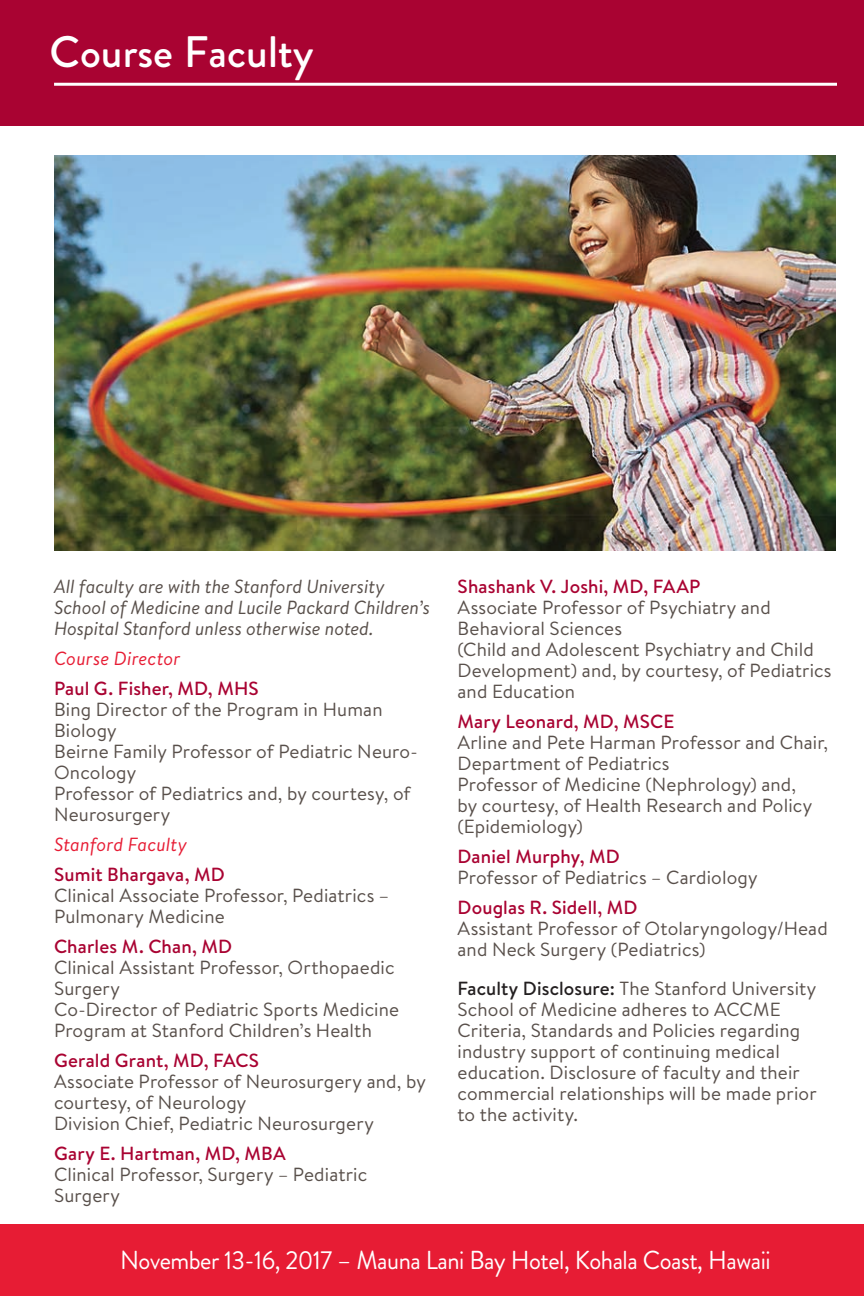
<style>
.page{position:relative;width:864px;height:1296px;background:#fff}
.page>*{position:absolute;margin:0;border:0;box-sizing:border-box;transform-origin:0 0}
.t1{font:500 44px "Brandon Grotesque";color:#fff}
.t2{font:26px "Brandon Grotesque";letter-spacing:-.02em;color:#fff;scale:.95 1}
.t3{font:19px/21px "Brandon Text";letter-spacing:.01em;color:#584f4a}
.t4{font:italic 19px/21px "Brandon Text";letter-spacing:-.005em;color:#584f4a}
.t5{font:italic 19px "Brandon Text";letter-spacing:.005em;color:#e71c34}
.s1{font-weight:500;color:#a90332}
.s2{font-weight:500;color:#231f20}
</style>
<div class="page">
<img style="left:54px;top:155px;width:781px;height:395px">
<div style="left:0;top:0;width:864px;height:126px;background:#a90332"></div>
<div style="left:0;top:1224px;width:864px;height:72px;background:#e71c34"></div>
<hr style="left:54px;top:83px;width:783px;height:3px;background:#fff">
<p class="t1" style="left:50px;top:21px;width:265px">Course Faculty</p>
<p class="t4" style="left:54px;top:576px;width:377px">All faculty are with the Stanford University<br>School of Medicine and Lucile Packard Children’s<br>Hospital Stanford unless otherwise noted.</p>
<p class="t5" style="left:54px;top:646px;width:128px">Course Director</p>
<p class="t3" style="left:54px;top:678px;width:365px"><span class="s1">Paul G. Fisher, MD, MHS<br></span>Bing Director of the Program in Human<br>Biology<br>Beirne Family Professor of Pediatric Neuro-<br>Oncology<br>Professor of Pediatrics and, by courtesy, of<br>Neurosurgery</p>
<p class="t5" style="left:54px;top:832px;width:135px">Stanford Faculty</p>
<p class="t3" style="left:54px;top:864px;width:337px"><span class="s1">Sumit Bhargava, MD<br></span>Clinical Associate Professor, Pediatrics –<br>Pulmonary Medicine</p>
<p class="t3" style="left:54px;top:936px;width:347px"><span class="s1">Charles M. Chan, MD<br></span>Clinical Assistant Professor, Orthopaedic<br>Surgery<br>Co-Director of Pediatric Sports Medicine<br>Program at Stanford Children’s Health</p>
<p class="t3" style="left:54px;top:1050px;width:373px"><span class="s1">Gerald Grant, MD, FACS<br></span>Associate Professor of Neurosurgery and, by courtesy, of Neurology<br>Division Chief, Pediatric Neurosurgery</p>
<p class="t3" style="left:54px;top:1143px;width:315px"><span class="s1">Gary E. Hartman, MD, MBA<br></span>Clinical Professor, Surgery – Pediatric<br>Surgery</p>
<p class="t3" style="left:458px;top:575px;width:376px"><span class="s1">Shashank V. Joshi, MD, FAAP<br></span>Associate Professor of Psychiatry and<br>Behavioral Sciences<br>(Child and Adolescent Psychiatry and Child<br>Development) and, by courtesy, of Pediatrics and Education</p>
<p class="t3" style="left:458px;top:710px;width:372px"><span class="s1">Mary Leonard, MD, MSCE<br></span>Arline and Pete Harman Professor and Chair,<br>Department of Pediatrics<br>Professor of Medicine (Nephrology) and,<br>by courtesy, of Health Research and Policy (Epidemiology)</p>
<p class="t3" style="left:458px;top:845px;width:302px"><span class="s1">Daniel Murphy, MD<br></span>Professor of Pediatrics – Cardiology</p>
<p class="t3" style="left:458px;top:896px;width:372px"><span class="s1">Douglas R. Sidell, MD<br></span>Assistant Professor of Otolaryngology/Head and Neck Surgery (Pediatrics)</p>
<p class="t3" style="left:458px;top:977px;width:361px"><span class="s2">Faculty Disclosure:</span> The Stanford University School of Medicine adheres to ACCME Criteria, Standards and Policies regarding industry support of continuing medical education. Disclosure of faculty and their commercial relationships will be made prior to the activity.</p>
<p class="t2" style="left:120px;top:1242px;width:686px">November 13-16, 2017 – Mauna Lani Bay Hotel, Kohala Coast, Hawaii</p>
</div>
